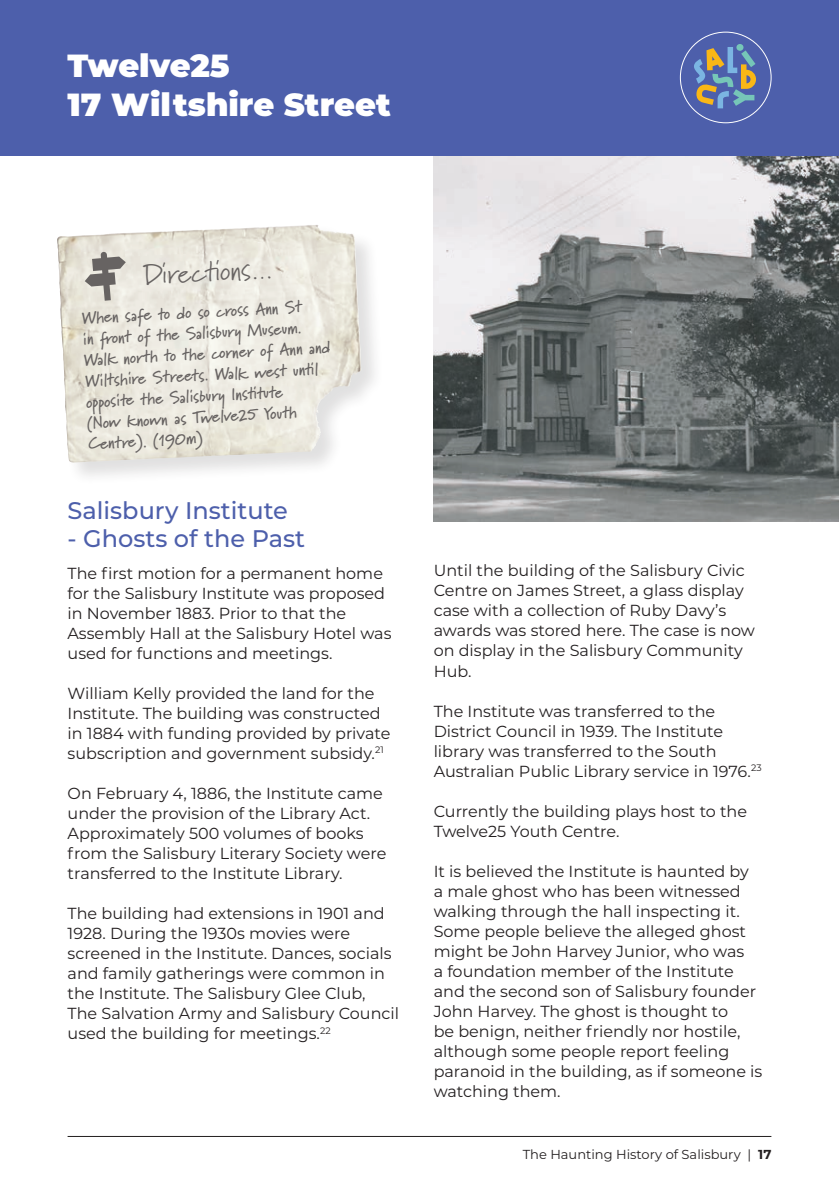
<style>
.page{position:relative;width:839px;height:1190px;background:#fff}
.page>*{position:absolute;margin:0;border:0;box-sizing:border-box;transform-origin:0 0}
.t1{font:900 32px/38.4px "Montserrat";color:#fff}
.t2{font:28px "Marydale";color:#676362}
.t3{font:500 24px "Montserrat";color:#4d5fab}
.t4{font:700 17px/21px "Marydale";color:#676362}
.t5{font:16px/20px "Montserrat";color:#231f20}
.t6{font:13px "Montserrat";color:#231f20}
.s1{font-weight:700}
</style>
<div class="page">
<img style="left:433px;top:155px;width:405px;height:366px">
<hr style="left:68px;top:1135px;width:703px;height:1px;background:#231f20">
<div style="left:0;top:0;width:838px;height:155px;background:#4d5fab"></div>
<div style="left:679px;top:32px;width:92px;height:91px;background:#4d5fab;border:1px solid #fff;border-radius:50%"></div>
<svg style="left:694px;top:47px;width:61px;height:61px"></svg>
<div style="left:736px;top:44px;width:7px;height:7px;background:#76c6b8;border-radius:50%"></div>
<div style="left:56px;top:224px;width:328px;height:262px;background:#231f20;opacity:.14"></div>
<img style="left:163px;top:225px;width:153px;height:7px">
<svg style="left:85px;top:252px;width:41px;height:49px;background:#b3afaa"></svg>
<h1 class="t1" style="left:68px;top:45px;width:324px">Twelve25<br>17 Wiltshire Street</h1>
<h2 class="t2" style="left:143px;top:258px;width:131px;rotate:-3deg">Directi ons…</h2>
<p class="t4" style="left:81px;top:307px;width:248px;rotate:-3deg">When safe to do so cross Ann St<br>in fr ont of the Salisbury Museum.<br>Walk north to the corner of Ann and<br>Wiltshire Streets. Walk west unti l opposite the Salisbury Insti tute<br>(Now known as Twelve25 Youth<br>Centre). (190m)</p>
<h3 class="t3" style="left:68px;top:494px;width:222px">Salisbury Institute</h3>
<h3 class="t3" style="left:68px;top:522px;width:239px">- Ghosts of the Past</h3>
<p class="t5" style="left:68px;top:562px;width:325px">The first motion for a permanent home for the Salisbury Institute was proposed in November 1883. Prior to that the Assembly Hall at the Salisbury Hotel was used for functions and meetings.</p>
<p class="t5" style="left:68px;top:682px;width:324px">William Kelly provided the land for the Institute. The building was constructed in 1884 with funding provided by private subscription and government subsidy.<sup>21</sup></p>
<p class="t5" style="left:68px;top:782px;width:320px">On February 4, 1886, the Institute came under the provision of the Library Act.<br>Approximately 500 volumes of books from the Salisbury Literary Society were transferred to the Institute Library.</p>
<p class="t5" style="left:68px;top:902px;width:333px">The building had extensions in 1901 and 1928. During the 1930s movies were screened in the Institute. Dances, socials and family gatherings were common in the Institute. The Salisbury Glee Club, The Salvation Army and Salisbury Council used the building for meetings.<sup>22</sup></p>
<p class="t5" style="left:433px;top:560px;width:322px">Until the building of the Salisbury Civic<br>Centre on James Street, a glass display case with a collection of Ruby Davy’s awards was stored here. The case is now on display in the Salisbury Community<br>Hub.</p>
<p class="t5" style="left:433px;top:700px;width:329px">The Institute was transferred to the District Council in 1939. The Institute library was transferred to the South Australian Public Library service in 1976.<sup>23</sup></p>
<p class="t5" style="left:433px;top:800px;width:315px">Currently the building plays host to the<br>Twelve25 Youth Centre.</p>
<p class="t5" style="left:433px;top:860px;width:330px">It is believed the Institute is haunted by<br>a male ghost who has been witnessed walking through the hall inspecting it.<br>Some people believe the alleged ghost might be John Harvey Junior, who was<br>a foundation member of the Institute and the second son of Salisbury founder John Harvey. The ghost is thought to<br>be benign, neither friendly nor hostile, although some people report feeling paranoid in the building, as if someone is watching them.</p>
<p class="t6" style="left:522px;top:1145px;width:250px">The Haunting History of Salisbury | <span class="s1">17</span></p>
</div>
